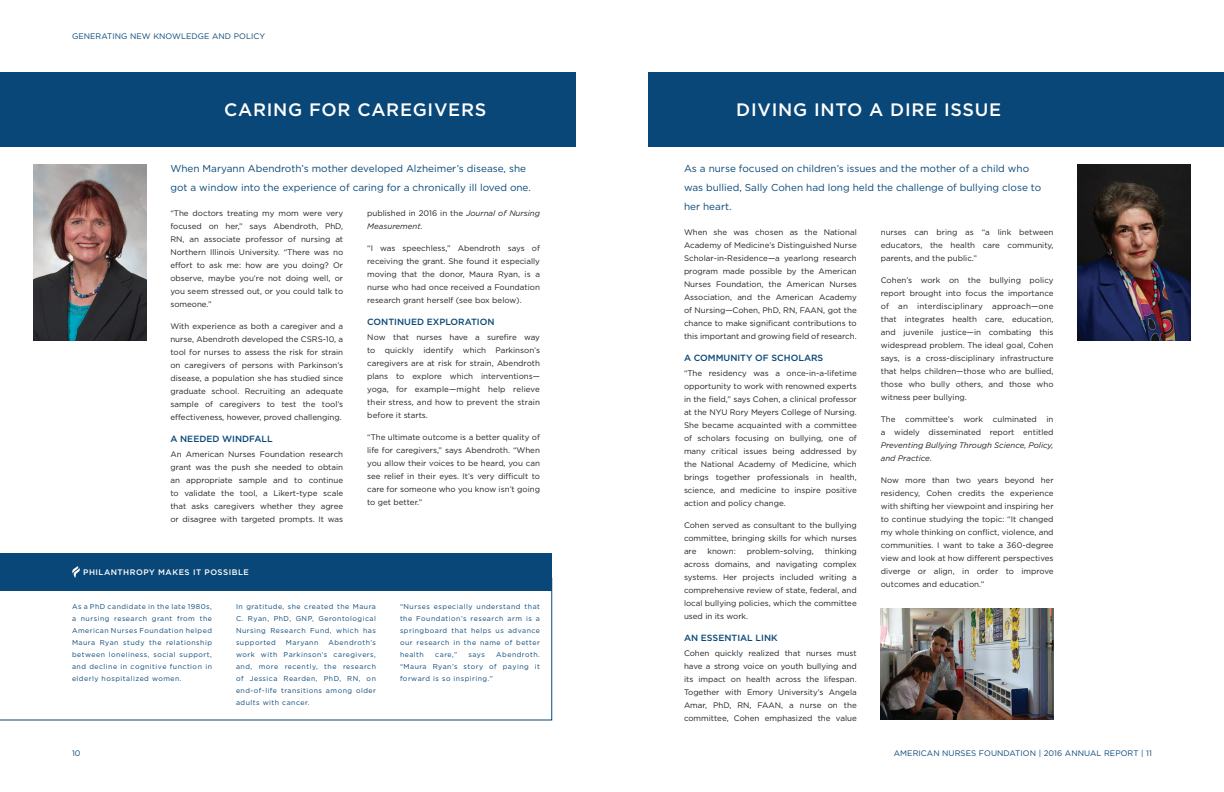
<style>
.page{position:relative;width:1224px;height:792px;background:#fff}
.page>*{position:absolute;margin:0;border:0;box-sizing:border-box;transform-origin:0 0}
.t1{font:500 18px "Gotham";letter-spacing:.04em;color:#fff}
.BODY_LEAD_IN{font:10px/19px "Gotham";color:#084777}
.t2{font:500 9px "Gotham";color:#084777}
.BODY__1p0___2_COL{font:8px/13px "Gotham";color:#231f20;text-align:justify}
.PG__L{font:8px "Gotham";letter-spacing:.01em;color:#084777}
.BODY__1p0___2_COL-2{font:italic 8px/13px "Gotham";color:#231f20}
.SIDEBAR_HEADER__L{font:500 8px "Gotham";letter-spacing:.06em;color:#fff}
.SIDEBAR_BODY{font:7px/12px "Gotham";letter-spacing:.07em;color:#084777;text-align:justify}
.s1{font-style:normal}
.s2{font-style:italic}
</style>
<div class="page">
<img style="left:33px;top:164px;width:113px;height:176px">
<img style="left:1078px;top:164px;width:113px;height:176px">
<div style="left:648px;top:72px;width:576px;height:74px;background:#084777"></div>
<div style="left:0;top:72px;width:576px;height:74px;background:#084777"></div>
<div style="left:0;top:553px;width:552px;height:37px;background:#084777"></div>
<svg style="left:72px;top:566px;width:8px;height:12px"></svg>
<svg style="left:0;top:590px;width:552px;height:130px"></svg>
<img style="left:881px;top:608px;width:173px;height:112px">
<p class="PG__L" style="left:72px;top:31px;width:195px">GENERATING NEW KNOWLEDGE AND POLICY</p>
<h1 class="t1" style="left:224px;top:98px;width:264px">CARING FOR CAREGIVERS</h1>
<p class="BODY_LEAD_IN" style="left:170px;top:159px;width:362px">When Maryann Abendroth’s mother developed Alzheimer’s disease, she got a window into the experience of caring for a chronically ill loved one.</p>
<p class="BODY__1p0___2_COL" style="left:170px;top:206px;width:174px">“The doctors treating my mom were very focused on her,” says Abendroth, PhD, RN, an associate professor of nursing at Northern Illinois University. “There was no effort to ask me: how are you doing? Or observe, maybe you’re not doing well, or you seem stressed out, or you could talk to someone.”</p>
<p class="BODY__1p0___2_COL" style="left:170px;top:319px;width:174px">With experience as both a caregiver and a nurse, Abendroth developed the CSRS-10, a tool for nurses to assess the risk for strain on caregivers of persons with Parkinson’s disease, a population she has studied since graduate school. Recruiting an adequate sample of caregivers to test the tool’s effectiveness, however, proved challenging.</p>
<h3 class="t2" style="left:170px;top:433px;width:104px">A NEEDED WINDFALL</h3>
<p class="BODY__1p0___2_COL" style="left:170px;top:447px;width:174px">An American Nurses Foundation research grant was the push she needed to obtain an appropriate sample and to continue to validate the tool, a Likert-type scale that asks caregivers whether they agree or disagree with targeted prompts. It was</p>
<p class="BODY__1p0___2_COL-2" style="left:367px;top:206px;width:174px"><span class="s1">published in 2016 in the</span> Journal of Nursing<br>Measurement<span class="s1">.</span></p>
<p class="BODY__1p0___2_COL" style="left:367px;top:241px;width:174px">“I was speechless,” Abendroth says of receiving the grant. She found it especially moving that the donor, Maura Ryan, is a nurse who had once received a Foundation research grant herself (see box below).</p>
<h3 class="t2" style="left:367px;top:316px;width:129px">CONTINUED EXPLORATION</h3>
<p class="BODY__1p0___2_COL" style="left:367px;top:330px;width:174px">Now that nurses have a surefire way to quickly identify which Parkinson’s caregivers are at risk for strain, Abendroth plans to explore which interventions— yoga, for example—might help relieve their stress, and how to prevent the strain before it starts.</p>
<p class="BODY__1p0___2_COL" style="left:367px;top:430px;width:174px">“The ultimate outcome is a better quality of life for caregivers,” says Abendroth. “When you allow their voices to be heard, you can see relief in their eyes. It’s very difficult to care for someone who you know isn’t going to get better.”</p>
<p class="SIDEBAR_HEADER__L" style="left:83px;top:567px;width:167px">PHILANTHROPY MAKES IT POSSIBLE</p>
<p class="SIDEBAR_BODY" style="left:72px;top:601px;width:142px">As a PhD candidate in the late 1980s, a nursing research grant from the American Nurses Foundation helped Maura Ryan study the relationship between loneliness, social support, and decline in cognitive function in elderly hospitalized women.</p>
<p class="SIDEBAR_BODY" style="left:236px;top:601px;width:141px">In gratitude, she created the Maura C. Ryan, PhD, GNP, Gerontological Nursing Research Fund, which has supported</p>
<p class="SIDEBAR_BODY" style="left:236px;top:637px;width:142px;text-indent:92px">Abendroth’s work with Parkinson’s caregivers, and, more recently, the research of Jessica Rearden, PhD, RN, on end-of-life transitions among older adults with cancer.</p>
<p class="SIDEBAR_BODY" style="left:286px;top:637px;width:34px">Maryann</p>
<p class="SIDEBAR_BODY" style="left:400px;top:601px;width:142px">“Nurses especially understand that the Foundation’s research arm is a springboard that helps us advance our research in the name of better health</p>
<p class="SIDEBAR_BODY" style="left:400px;top:649px;width:141px;text-indent:96px">Abendroth. “Maura Ryan’s story of paying it forward is so inspiring.”</p>
<p class="SIDEBAR_BODY" style="left:435px;top:649px;width:23px">care,”</p>
<p class="SIDEBAR_BODY" style="left:469px;top:649px;width:18px">says</p>
<h1 class="t1" style="left:736px;top:98px;width:267px">DIVING INTO A DIRE ISSUE</h1>
<p class="BODY_LEAD_IN" style="left:684px;top:159px;width:359px">As a nurse focused on children’s issues and the mother of a child who was bullied, Sally Cohen had long held the challenge of bullying close to her heart.</p>
<p class="BODY__1p0___2_COL" style="left:684px;top:225px;width:174px">When she was chosen as the National Academy of Medicine’s Distinguished Nurse Scholar-in-Residence—a yearlong research program made possible by the American Nurses Foundation, the American Nurses Association, and the American Academy of Nursing—Cohen, PhD, RN, FAAN, got the chance to make significant contributions to this important and growing field of research.</p>
<h3 class="t2" style="left:684px;top:352px;width:141px">A COMMUNITY OF SCHOLARS</h3>
<p class="BODY__1p0___2_COL" style="left:684px;top:366px;width:174px">“The residency was a once-in-a-lifetime opportunity to work with renowned experts in the field,” says Cohen, a clinical professor at the NYU Rory Meyers College of Nursing.<br>She became acquainted with a committee of scholars focusing on bullying, one of many critical issues being addressed by the National Academy of Medicine, which brings together professionals in health, science, and medicine to inspire positive action and policy change.</p>
<p class="BODY__1p0___2_COL" style="left:684px;top:518px;width:174px">Cohen served as consultant to the bullying committee, bringing skills for which nurses are</p>
<p class="BODY__1p0___2_COL" style="left:881px;top:225px;width:174px">nurses can bring as “a link between educators, the health care community, parents, and the public.”</p>
<p class="BODY__1p0___2_COL" style="left:881px;top:273px;width:174px">Cohen’s work on the bullying policy report brought into focus the importance of an interdisciplinary approach—one that integrates health care, education, and juvenile justice—in combating this widespread problem. The ideal goal, Cohen says, is a cross-disciplinary infrastructure that helps children—those who are bullied, those who bully others, and those who witness peer bullying.</p>
<p class="BODY__1p0___2_COL" style="left:881px;top:412px;width:174px">The committee’s work culminated in a widely disseminated report entitled <span class="s2">Preventing Bullying Through Science, Policy, and Practice</span>.</p>
<p class="BODY__1p0___2_COL" style="left:881px;top:473px;width:174px">Now more than two years beyond her residency, Cohen credits the experience with shifting her viewpoint and inspiring her to continue studying the topic: “It changed my whole thinking on conflict, violence, and communities. I want to take a 360-degree view and look at how different perspectives diverge or align, in order to improve outcomes and education.”</p>
<p class="BODY__1p0___2_COL" style="left:684px;top:544px;width:174px;text-indent:141px">thinking across domains, and navigating complex systems. Her projects included writing a comprehensive review of state, federal, and local bullying policies, which the committee used in its work.</p>
<h3 class="t2" style="left:684px;top:632px;width:95px">AN ESSENTIAL LINK</h3>
<p class="BODY__1p0___2_COL" style="left:684px;top:646px;width:174px">Cohen quickly realized that nurses must have a strong voice on youth bullying and its impact on health across the lifespan.<br>Together with Emory University’s Angela Amar, PhD, RN, FAAN, a nurse on the committee, Cohen emphasized the value</p>
<p class="BODY__1p0___2_COL" style="left:707px;top:544px;width:30px">known:</p>
<p class="BODY__1p0___2_COL" style="left:747px;top:544px;width:68px">problem-solving,</p>
<p class="PG__L" style="left:72px;top:748px;width:10px">10</p>
<p class="PG__L" style="left:894px;top:748px;width:260px">AMERICAN NURSES FOUNDATION | 2016 ANNUAL REPORT | 11</p>
</div>
